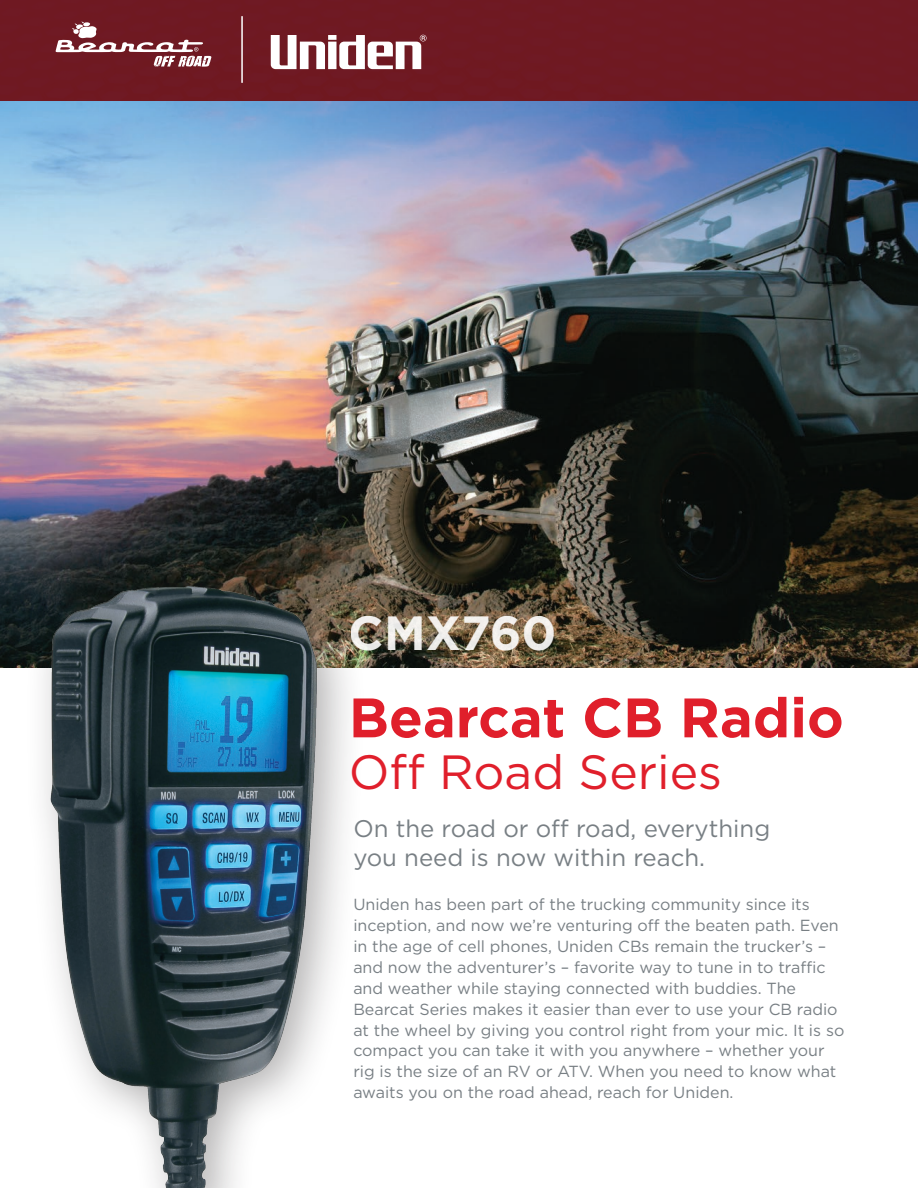
<style>
.page{position:relative;width:918px;height:1188px;background:#fff}
.page>*{position:absolute;margin:0;border:0;box-sizing:border-box;transform-origin:0 0}
.t1{font:700 55.5px "Gotham";color:#e01f2b}
.t2{font:48px "Gotham";color:#e01f2b}
.t3{font:700 48px "Gotham";color:#fff}
.t4{font:24px "Gotham";color:#787f84}
.t5{font:16.05px/20.9px "Gotham";color:#787f84}
</style>
<div class="page">
<img style="left:0;top:0;width:918px;height:668px">
<div style="left:24px;top:560px;width:343px;height:628px;background:#231f20;opacity:.35"></div>
<img style="left:7px;top:542px;width:331px;height:646px">
<div style="left:0;top:0;width:917px;height:101px;background:#6f1922"></div>
<svg style="left:271px;top:35px;width:156px;height:34px"></svg>
<svg style="left:56px;top:21px;width:156px;height:46px"></svg>
<hr style="left:241px;top:16px;width:2px;height:67px;background:#fff">
<h2 class="t3" style="left:349px;top:602px;width:209px">CMX760</h2>
<p class="t1" style="left:349px;top:681px;width:497px">Bearcat CB Radio</p>
<p class="t2" style="left:349px;top:741px;width:375px">Off Road Series</p>
<p class="t4" style="left:353px;top:813px;width:418px">On the road or off road, everything</p>
<p class="t4" style="left:353px;top:842px;width:353px">you need is now within reach.</p>
<p class="t5" style="left:353px;top:894px;width:493px">Uniden has been part of the trucking community since its inception, and now we’re venturing off the beaten path. Even in the age of cell phones, Uniden CBs remain the trucker’s – and now the adventurer’s – favorite way to tune in to traffic and weather while staying connected with buddies. The Bearcat Series makes it easier than ever to use your CB radio at the wheel by giving you control right from your mic. It is so compact you can take it with you anywhere – whether your rig is the size of an RV or ATV. When you need to know what awaits you on the road ahead, reach for Uniden.</p>
</div>
